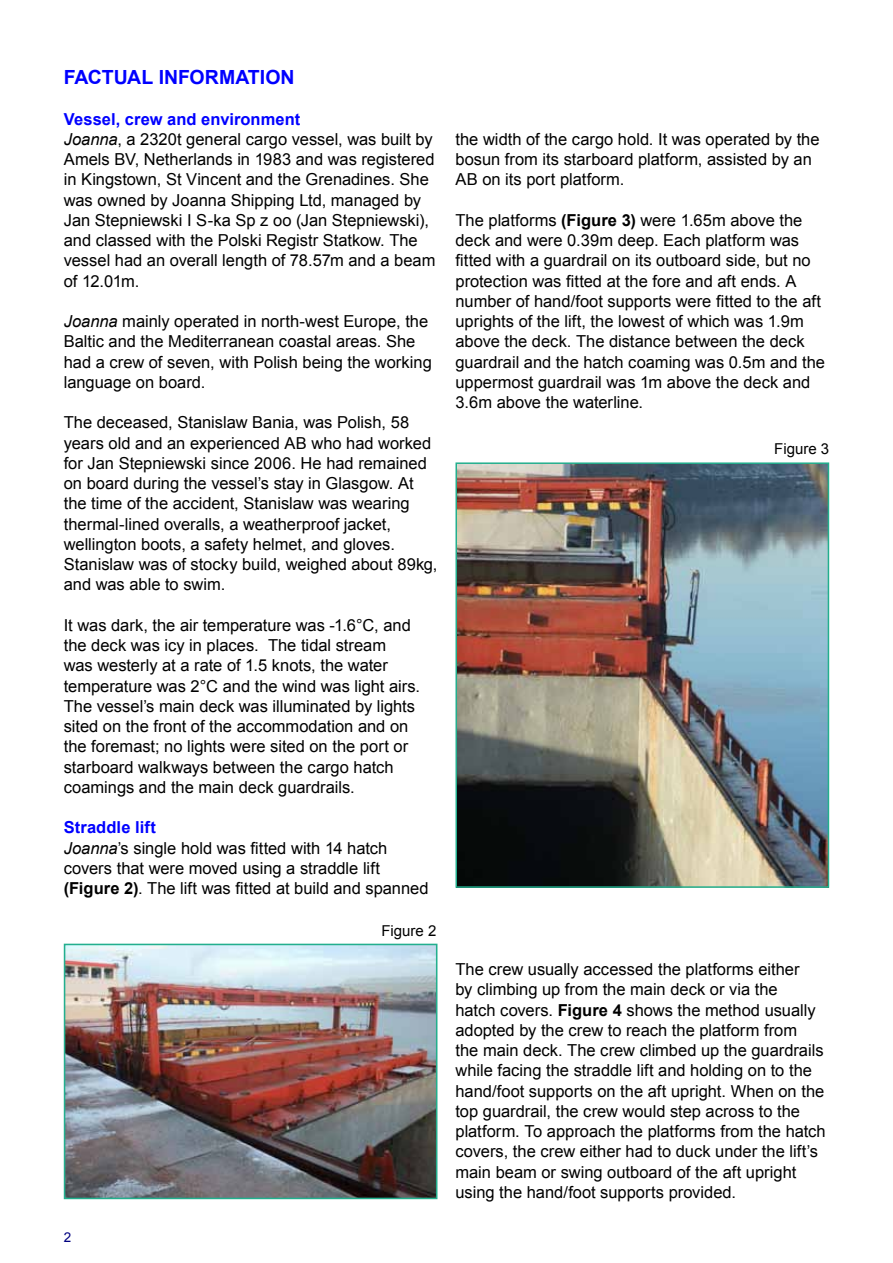
<style>
.page{position:relative;width:893px;height:1263px;background:#fff}
.page>*{position:absolute;margin:0;border:0;box-sizing:border-box;transform-origin:0 0}
._2_0_Main_header{font:700 19.5px "Arial";color:#00f}
._3_0_Main_Body_Text{font:16.5px/20.2px "Arial";color:#000}
._3_1_Main_Body_Text{font:16.5px/20.2px "Arial";color:#000}
._2_1_Sub_Header{font:700 16.5px "Arial";letter-spacing:.005em;color:#00f}
._3_0_Main_Body_Text-2{font:700 16.5px "Arial";letter-spacing:.005em;color:#00f}
.t1{font:15px "Arial";color:#000}
._7_0_Page_numbers{font:13.5px "Arial";color:#000080}
.s1{font-style:italic}
.s2{font-weight:700}
</style>
<div class="page">
<img style="left:67px;top:947px;width:367px;height:249px">
<div style="left:64px;top:944px;width:373px;height:255px;border:2px solid #23af8e"></div>
<img style="left:458px;top:465px;width:368px;height:420px">
<div style="left:455px;top:462px;width:374px;height:426px;border:2px solid #23af8e"></div>
<p class="_2_0_Main_header" style="left:64px;top:64px;width:232px">FACTUAL INFORMATION</p>
<p class="_2_1_Sub_Header" style="left:64px;top:108px;width:238px">Vessel, crew and environment</p>
<p class="_3_1_Main_Body_Text" style="left:64px;top:129px;width:373px"><span class="s1">Joanna</span>, a 2320t general cargo vessel, was built by Amels BV, Netherlands in 1983 and was registered in Kingstown, St Vincent and the Grenadines. She was owned by Joanna Shipping Ltd, managed by Jan Stepniewski I S-ka Sp z oo (Jan Stepniewski), and classed with the Polski Registr Statkow. The vessel had an overall length of 78.57m and a beam of 12.01m.</p>
<p class="_3_0_Main_Body_Text" style="left:64px;top:311px;width:370px"><span class="s1">Joanna</span> mainly operated in north-west Europe, the Baltic and the Mediterranean coastal areas. She had a crew of seven, with Polish being the working language on board.</p>
<p class="_3_0_Main_Body_Text" style="left:64px;top:413px;width:375px">The deceased, Stanislaw Bania, was Polish, 58 years old and an experienced AB who had worked for Jan Stepniewski since 2006. He had remained on board during the vessel’s stay in Glasgow. At the time of the accident, Stanislaw was wearing thermal-lined overalls, a weatherproof jacket, wellington boots, a safety helmet, and gloves.<br>Stanislaw was of stocky build, weighed about 89kg, and was able to swim.</p>
<p class="_3_0_Main_Body_Text" style="left:64px;top:615px;width:358px">It was dark, the air temperature was -1.6°C, and the deck was icy in places. The tidal stream<br>was westerly at a rate of 1.5 knots, the water temperature was 2°C and the wind was light airs.<br>The vessel’s main deck was illuminated by lights sited on the front of the accommodation and on the foremast; no lights were sited on the port or starboard walkways between the cargo hatch coamings and the main deck guardrails.</p>
<p class="_3_0_Main_Body_Text-2" style="left:64px;top:817px;width:94px">Straddle lift</p>
<p class="_3_1_Main_Body_Text" style="left:64px;top:838px;width:366px"><span class="s1">Joanna</span>’s single hold was fitted with 14 hatch covers that were moved using a straddle lift <span class="s2">(Figure 2)</span>. The lift was fitted at build and spanned</p>
<p class="_7_0_Page_numbers" style="left:64px;top:1229px;width:9px">2</p>
<p class="t1" style="left:381px;top:921px;width:57px">Figure 2</p>
<p class="_3_1_Main_Body_Text" style="left:455px;top:129px;width:366px">the width of the cargo hold. It was operated by the bosun from its starboard platform, assisted by an<br>AB on its port platform.</p>
<p class="_3_0_Main_Body_Text" style="left:455px;top:210px;width:371px">The platforms <span class="s2">(Figure 3)</span> were 1.65m above the deck and were 0.39m deep. Each platform was fitted with a guardrail on its outboard side, but no protection was fitted at the fore and aft ends. A number of hand/foot supports were fitted to the aft uprights of the lift, the lowest of which was 1.9m above the deck. The distance between the deck guardrail and the hatch coaming was 0.5m and the uppermost guardrail was 1m above the deck and 3.6m above the waterline.</p>
<p class="t1" style="left:774px;top:439px;width:57px">Figure 3</p>
<p class="_3_0_Main_Body_Text" style="left:455px;top:959px;width:372px">The crew usually accessed the platforms either<br>by climbing up from the main deck or via the<br>hatch covers. <span class="s2">Figure 4</span> shows the method usually adopted by the crew to reach the platform from<br>the main deck. The crew climbed up the guardrails while facing the straddle lift and holding on to the hand/foot supports on the aft upright. When on the top guardrail, the crew would step across to the platform. To approach the platforms from the hatch covers, the crew either had to duck under the lift’s main beam or swing outboard of the aft upright using the hand/foot supports provided.</p>
</div>
